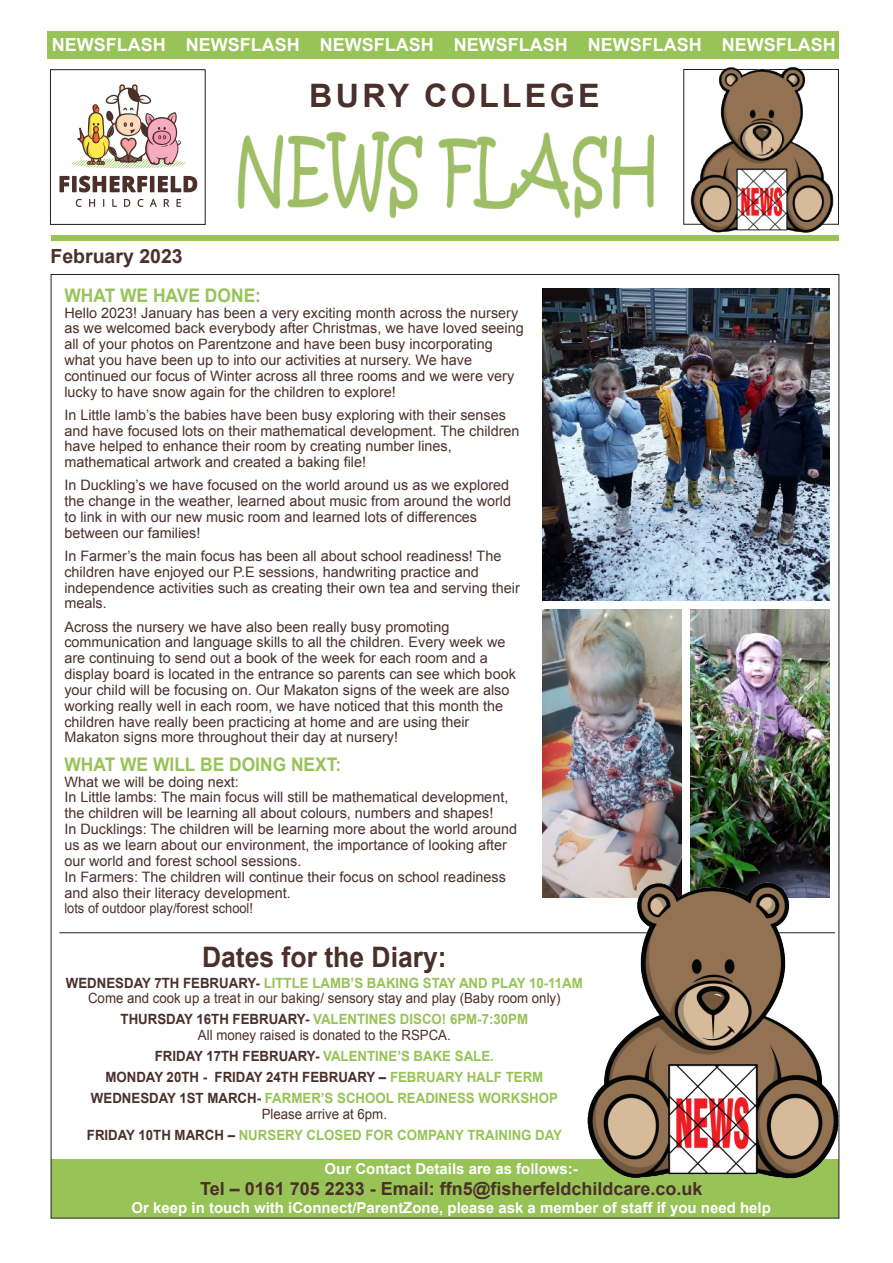
<style>
.page{position:relative;width:893px;height:1263px;background:#fff}
.page>*{position:absolute;margin:0;border:0;box-sizing:border-box;transform-origin:0 0}
.t1{font:700 32.25px "Arial";letter-spacing:.1em;color:#4b302a}
.t2{font:700 28.2px "Arial";color:#4b302a;scale:.94 1}
.t3{font:700 19.5px "Arial";color:#4b302a}
.t4{font:700 18.75px "Arial";color:#97c357;scale:.93 1}
.t5{font:700 18px "Arial";color:#fff}
.t6{font:700 18px "Arial";color:#4b302a}
.t7{font:700 15px "Arial";color:#fff}
.t8{font:14.4px/15.9px "Arial";color:#4b302a}
.t9{font:14.1px/15.5px "Arial";color:#4b302a;text-align:center;scale:.94 1}
.t10{font:700 14.1px/21.1px "Arial";color:#4b302a;text-align:center;scale:.94 1}
.t11{font:700 14.1px/21.1px "Arial";color:#97c357;text-align:center;scale:.94 1}
.t12{font:13.8px "Arial";color:#4b302a;scale:.93 1}
.s1{font-weight:700}
.s2{font-weight:700;color:#97c357}
.s3{color:#97c357}
.s4{font-weight:400;color:#4b302a}
.s5{color:#4b302a}
</style>
<div class="page">
<img style="left:690px;top:610px;width:140px;height:240px">
<img style="left:542px;top:610px;width:139px;height:287px">
<hr style="left:59px;top:932px;width:776px;height:1px;background:#231f20">
<div style="left:51px;top:1160px;width:788px;height:58px;background:#97c357"></div>
<div style="left:51px;top:235px;width:788px;height:6px;background:#97c357"></div>
<div style="left:48px;top:31px;width:791px;height:28px;background:#97c357"></div>
<svg style="left:59px;top:176px;width:10px;height:16px"></svg>
<div style="left:72px;top:176px;width:5px;height:16px;background:#4b302a"></div>
<svg style="left:79px;top:176px;width:68px;height:16px"></svg>
<hr style="left:150px;top:176px;width:4px;height:16px;background:#4b302a">
<svg style="left:158px;top:176px;width:39px;height:16px"></svg>
<svg style="left:76px;top:199px;width:6px;height:8px"></svg>
<svg style="left:89px;top:199px;width:6px;height:8px"></svg>
<svg style="left:112px;top:199px;width:5px;height:8px"></svg>
<svg style="left:124px;top:199px;width:6px;height:8px"></svg>
<svg style="left:138px;top:199px;width:6px;height:8px"></svg>
<svg style="left:150px;top:199px;width:7px;height:8px"></svg>
<svg style="left:164px;top:199px;width:5px;height:8px"></svg>
<svg style="left:176px;top:199px;width:5px;height:8px"></svg>
<svg style="left:71px;top:84px;width:115px;height:84px"></svg>
<div style="left:50px;top:69px;width:156px;height:156px;border:1px solid #231f20"></div>
<div style="left:683px;top:69px;width:156px;height:156px;border:1px solid #231f20"></div>
<img style="left:688px;top:67px;width:146px;height:166px">
<img style="left:237px;top:131px;width:418px;height:88px">
<img style="left:582px;top:850px;width:258px;height:347px">
<img style="left:542px;top:288px;width:288px;height:313px">
<p class="t5" style="left:52px;top:33px;width:785px">NEWSFLASH NEWSFLASH NEWSFLASH NEWSFLASH NEWSFLASH NEWSFLASH</p>
<h3 class="t3" style="left:50px;top:243px;width:134px">February 2023</h3>
<h1 class="t1" style="left:309px;top:74px;width:292px">BURY COLLEGE</h1>
<h3 class="t4" style="left:64px;top:283px;width:213px">WHAT WE HAVE DONE:</h3>
<p class="t8" style="left:64px;top:305px;width:461px">Hello 2023! January has been a very exciting month across the nursery as we welcomed back everybody after Christmas, we have loved seeing all of your photos on Parentzone and have been busy incorporating what you have been up to into our activities at nursery. We have continued our focus of Winter across all three rooms and we were very lucky to have snow again for the children to explore!</p>
<p class="t8" style="left:64px;top:407px;width:457px">In Little lamb’s the babies have been busy exploring with their senses and have focused lots on their mathematical development. The children have helped to enhance their room by creating number lines, mathematical artwork and created a baking file!</p>
<p class="t8" style="left:64px;top:477px;width:448px">In Duckling’s we have focused on the world around us as we explored the change in the weather, learned about music from around the world to link in with our new music room and learned lots of differences between our families!</p>
<p class="t8" style="left:64px;top:548px;width:457px">In Farmer’s the main focus has been all about school readiness! The children have enjoyed our P.E sessions, handwriting practice and independence activities such as creating their own tea and serving their meals.</p>
<p class="t8" style="left:64px;top:619px;width:453px">Across the nursery we have also been really busy promoting communication and language skills to all the children. Every week we are continuing to send out a book of the week for each room and a display board is located in the entrance so parents can see which book your child will be focusing on. Our Makaton signs of the week are also working really well in each room, we have noticed that this month the children have really been practicing at home and are using their Makaton signs more throughout their day at nursery!</p>
<h3 class="t4" style="left:64px;top:752px;width:299px">WHAT WE WILL BE DOING NEXT:</h3>
<p class="t8" style="left:64px;top:774px;width:454px">What we will be doing next:<br>In Little lambs: The main focus will still be mathematical development, the children will be learning all about colours, numbers and shapes!<br>In Ducklings: The children will be learning more about the world around us as we learn about our environment, the importance of looking after our world and forest school sessions.<br>In Farmers: The children will continue their focus on school readiness and also their literacy development.</p>
<p class="t12" style="left:64px;top:899px;width:204px">lots of outdoor play/forest school!</p>
<h2 class="t2" style="left:202px;top:938px;width:262px">Dates for the Diary:</h2>
<p class="t9" style="left:66px;top:975px;width:551px"><span class="s1">WEDNESDAY 7TH FEBRUARY-</span> <span class="s2">LITTLE LAMB’S BAKING STAY AND PLAY 10-11AM<br></span>Come and cook up a treat in our baking/ sensory stay and play (Baby room only)</p>
<p class="t9" style="left:121px;top:1012px;width:435px"><span class="s1">THURSDAY 16TH FEBRUARY-</span> <span class="s2">VALENTINES DISCO! 6PM-7:30PM<br></span>All money raised is donated to the RSPCA.</p>
<p class="t10" style="left:91px;top:1046px;width:498px">FRIDAY 17TH FEBRUARY- <span class="s3">VALENTINE’S BAKE SALE.<br></span>MONDAY 20TH - FRIDAY 24TH FEBRUARY – <span class="s3">FEBRUARY HALF TERM<br></span>WEDNESDAY 1ST MARCH- <span class="s3">FARMER’S SCHOOL READINESS WORKSHOP</span></p>
<p class="t11" style="left:87px;top:1104px;width:507px"><span class="s4">Please arrive at 6pm.<br></span><span class="s5">FRIDAY 10TH MARCH –</span> NURSERY CLOSED FOR COMPANY TRAINING DAY</p>
<p class="t7" style="left:325px;top:1158px;width:255px">Our Contact Details are as follows:-</p>
<p class="t6" style="left:200px;top:1177px;width:504px">Tel – 0161 705 2233 - Email: ffn5@fisherfeldchildcare.co.uk</p>
<p class="t7" style="left:132px;top:1198px;width:641px">Or keep in touch with iConnect/ParentZone, please ask a member of staff if you need help</p>
</div>
